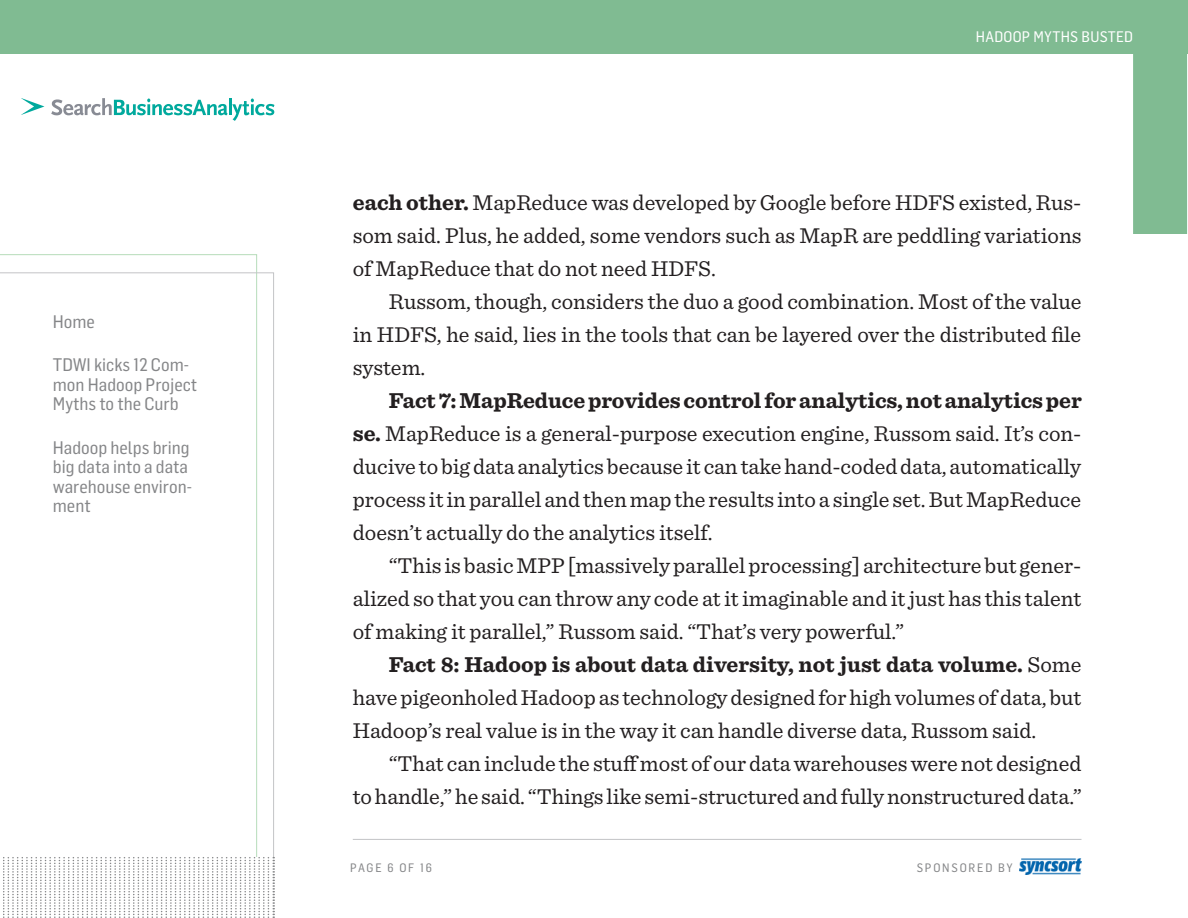
<style>
.page{position:relative;width:1188px;height:918px;background:#fff}
.page>*{position:absolute;margin:0;border:0;box-sizing:border-box;transform-origin:0 0}
.body_copy{font:22.5px/33px "Sentinel";color:#231f20;text-align:justify}
.t1{font:17.85px/19.5px "Flama Semicondensed Basic";color:#858688}
.t2{font:15px "Flama Semicondensed Basic";letter-spacing:.02em;color:#fff}
.t3{font:12px "Flama Semicondensed Basic";letter-spacing:.15em;color:#858688}
.s1{font-weight:700}
</style>
<div class="page">
<svg style="left:0;top:272px;width:274px;height:585px"></svg>
<hr style="left:353px;top:839px;width:728px;height:1px;background:#c3c4c6">
<img style="left:1019px;top:859px;width:63px;height:15px">
<div style="left:1133px;top:0;width:54px;height:234px;background:#80bb92"></div>
<div style="left:0;top:0;width:1188px;height:54px;background:#80bb92"></div>
<svg style="left:3px;top:857px;width:271px;height:61px"></svg>
<svg style="left:21px;top:98px;width:23px;height:17px"></svg>
<svg style="left:51px;top:98px;width:223px;height:23px"></svg>
<p class="t1" style="left:53px;top:311px;width:44px">Home</p>
<p class="t1" style="left:53px;top:354px;width:146px">TDWI kicks 12 Com&shy;mon Hadoop Project<br>Myths to the Curb</p>
<p class="t1" style="left:53px;top:437px;width:141px">Hadoop helps bring big data into a data warehouse environ&shy;ment</p>
<p class="t2" style="left:976px;top:27px;width:159px">HADOOP MYTHS BUSTED</p>
<p class="body_copy" style="left:353px;top:185px;width:730px"><span class="s1">each other.</span> MapReduce was developed by Google before HDFS existed, Rus&shy;som said. Plus, he added, some vendors such as MapR are peddling variations of MapReduce that do not need HDFS.</p>
<p class="body_copy" style="left:353px;top:284px;width:730px;text-indent:36px">Russom, though, considers the duo a good combination. Most of the value in HDFS, he said, lies in the tools that can be layered over the distributed file system.</p>
<p class="body_copy" style="left:353px;top:383px;width:731px;text-indent:36px"><span class="s1">Fact 7: MapReduce provides control for analytics, not analytics per se.</span> MapReduce is a general-purpose execution engine, Russom said. It’s con&shy;ducive to big data analytics because it can take hand-coded data, automatically process it in parallel and then map the results into a single set. But MapReduce doesn’t actually do the analytics itself.</p>
<p class="body_copy" style="left:353px;top:548px;width:730px;text-indent:36px">“This is basic MPP [massively parallel processing] architecture but gener&shy;alized so that you can throw any code at it imaginable and it just has this talent of making it parallel,” Russom said. “That’s very powerful.”</p>
<p class="body_copy" style="left:353px;top:647px;width:730px;text-indent:36px"><span class="s1">Fact 8: Hadoop is about data diversity, not just data volume.</span> Some have pigeonholed Hadoop as technology designed for high volumes of data, but Hadoop’s real value is in the way it can handle diverse data, Russom said.</p>
<p class="body_copy" style="left:353px;top:746px;width:731px;text-align:right">“That can include the stuff most of our data warehouses were not designed<br>to handle,” he said. “Things like semi-structured and fully nonstructured data.”</p>
<p class="t3" style="left:350px;top:860px;width:83px">PAGE 6 OF 16</p>
<p class="t3" style="left:917px;top:860px;width:98px">SPONSORED BY</p>
</div>
